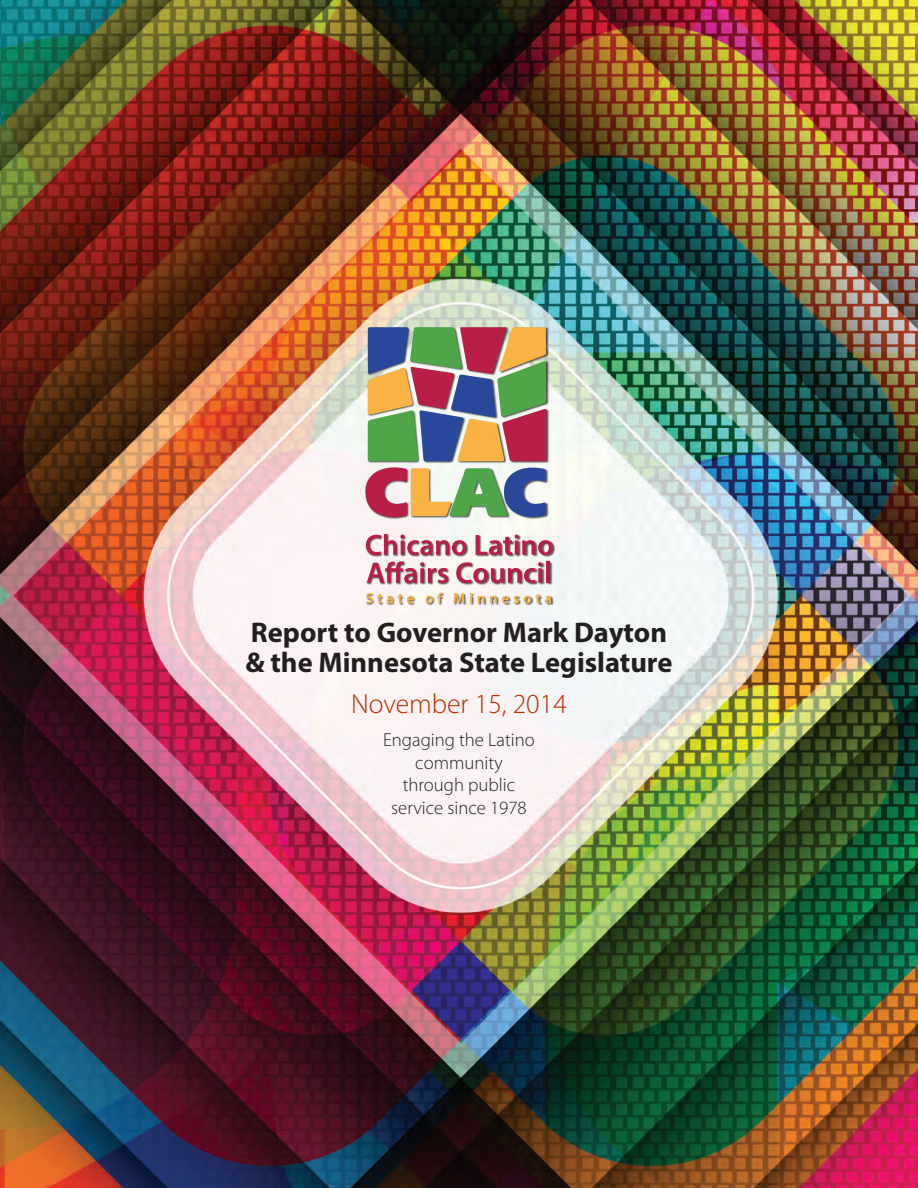
<style>
.page{position:relative;width:918px;height:1188px;background:#fff}
.page>*{position:absolute;margin:0;border:0;box-sizing:border-box;transform-origin:0 0}
.t1{font:700 28.5px "Myriad Pro";color:#231f20}
.t2{font:300 27.75px "Myriad Pro";color:#bd2c00}
.t3{font:300 18.75px/22.5px "Myriad Pro";color:#231f20;text-align:center}
</style>
<div class="page">
<img style="left:0;top:0;width:918px;height:1188px">
<div style="left:365px;top:327px;width:190px;height:279px;background:#231f20;opacity:.75"></div>
<svg style="left:368px;top:327px;width:179px;height:134px;background:#91826e"></svg>
<svg style="left:365px;top:467px;width:181px;height:51px"></svg>
<svg style="left:366px;top:534px;width:100px;height:21px"></svg>
<svg style="left:476px;top:535px;width:77px;height:20px"></svg>
<svg style="left:366px;top:593px;width:48px;height:10px"></svg>
<svg style="left:426px;top:592px;width:16px;height:11px"></svg>
<svg style="left:454px;top:593px;width:10px;height:10px"></svg>
<svg style="left:470px;top:593px;width:2px;height:10px"></svg>
<svg style="left:478px;top:596px;width:6px;height:7px"></svg>
<svg style="left:490px;top:594px;width:61px;height:9px"></svg>
<svg style="left:367px;top:561px;width:81px;height:22px"></svg>
<svg style="left:456px;top:562px;width:86px;height:21px"></svg>
<svg style="left:538px;top:568px;width:4px;height:15px"></svg>
<hr style="left:546px;top:562px;width:4px;height:21px;background:#b91e47">
<p class="t1" style="left:251px;top:614px;width:418px">Report to Governor Mark Dayton</p>
<p class="t1" style="left:245px;top:644px;width:429px">&amp; the Minnesota State Legislature</p>
<p class="t2" style="left:351px;top:687px;width:217px">November 15, 2014</p>
<p class="t3" style="left:383px;top:728px;width:153px">Engaging the Latino community</p>
<p class="t3" style="left:391px;top:774px;width:137px">through public service since 1978</p>
</div>
